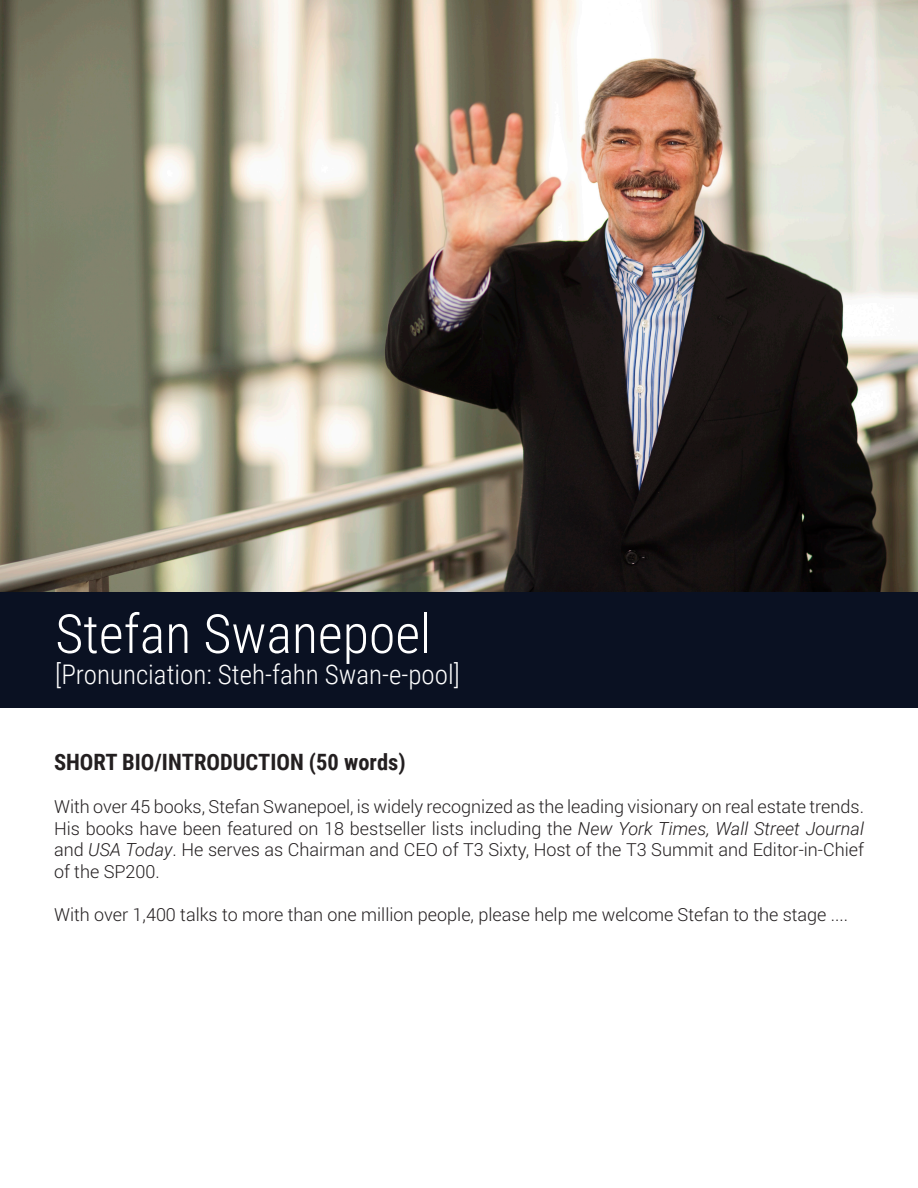
<style>
.page{position:relative;width:918px;height:1188px;background:#fff}
.page>*{position:absolute;margin:0;border:0;box-sizing:border-box;transform-origin:0 0}
.t1{font:300 54px "Roboto Condensed";color:#fff}
.t2{font:300 27px "Roboto Condensed";color:#fff}
.t3{font:700 22.5px "Roboto Condensed";color:#231f20}
.t4{font:300 18px/21.6px "Roboto";color:#231f20;text-align:justify}
.s1{font-style:italic}
</style>
<div class="page">
<img style="left:0;top:0;width:918px;height:592px">
<div style="left:0;top:592px;width:918px;height:116px;background:#0a1122"></div>
<p class="t1" style="left:55px;top:596px;width:378px">Stefan Swanepoel</p>
<p class="t2" style="left:55px;top:655px;width:406px">[Pronunciation: Steh-fahn Swan-e-pool]</p>
<p class="t3" style="left:54px;top:746px;width:353px">SHORT BIO/INTRODUCTION (50 words)</p>
<p class="t4" style="left:54px;top:795px;width:812px">With over 45 books, Stefan Swanepoel, is widely recognized as the leading visionary on real estate trends.<br>His books have been featured on 18 bestseller lists including the <span class="s1">New York Times, Wall Street Journal </span>and <span class="s1">USA Today</span>. He serves as Chairman and CEO of T3 Sixty, Host of the T3 Summit and Editor-in-Chief of the SP200.</p>
<p class="t4" style="left:54px;top:903px;width:796px">With over 1,400 talks to more than one million people, please help me welcome Stefan to the stage ....</p>
</div>
